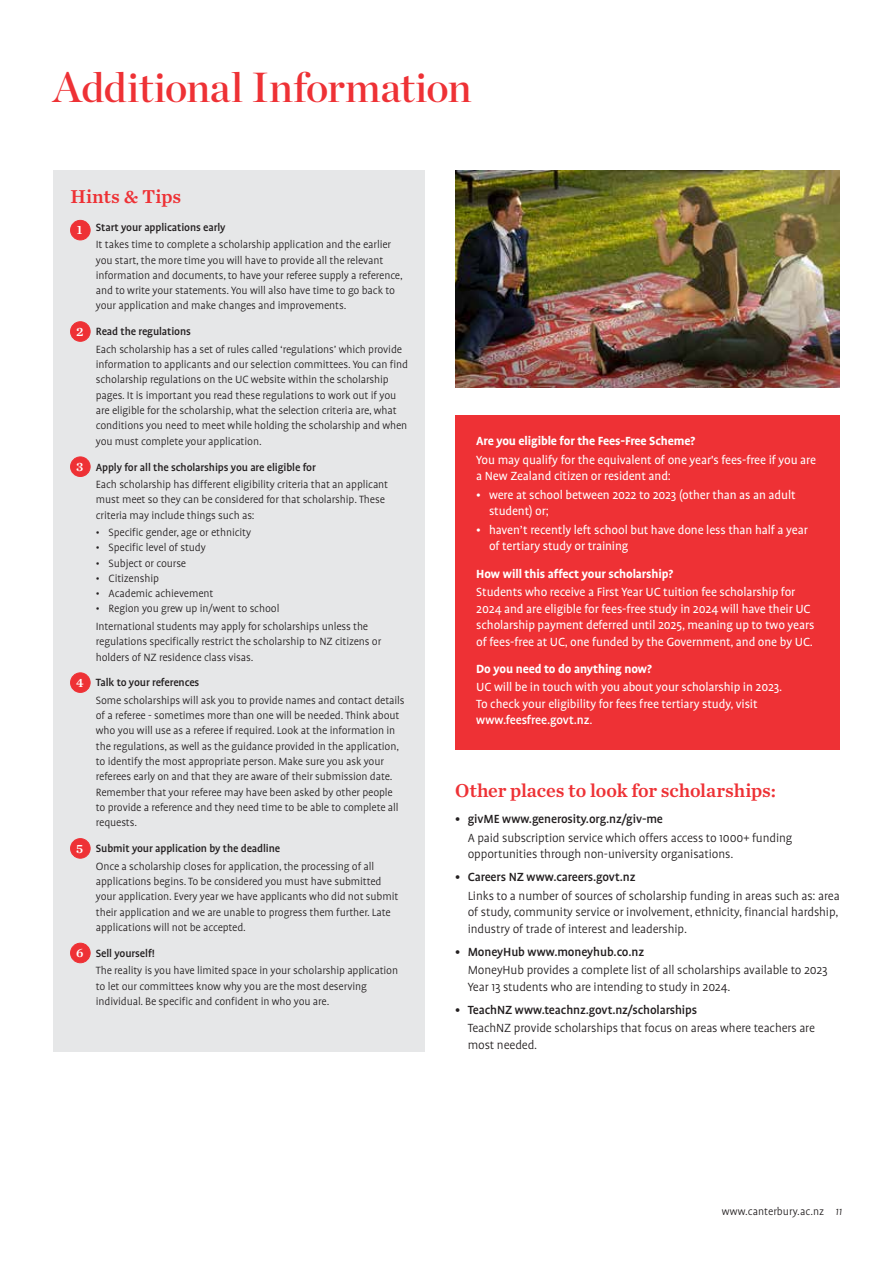
<style>
.page{position:relative;width:893px;height:1263px;background:#fff}
.page>*{position:absolute;margin:0;border:0;box-sizing:border-box;transform-origin:0 0}
.t1{font:42px "Chronicle Display Semi";letter-spacing:-.01em;color:#ee3135}
.t2{font:19.5px "Chronicle Text G2 Semi";letter-spacing:-.005em;color:#ee3135}
.t3{font:13.5px/16.5px "Profile Pro";letter-spacing:-.01em;color:#fff}
.t4{font:300 13.5px/16.5px "Profile Pro";letter-spacing:-.01em;color:#231f20}
.t5{font:500 13.5px "Profile Pro";letter-spacing:-.01em;color:#231f20}
.t6{font:700 13.5px "Profile Pro";letter-spacing:-.01em;color:#fff}
.t7{font:300 12px/15.3px "Profile Pro";letter-spacing:-.01em;color:#231f20}
.s1{font-family:"Chronicle Text G1 Semi";font-weight:400;font-size:12.9px;color:#fff}
.s2{font-weight:500}
.s3{font-style:italic}
</style>
<div class="page">
<div style="left:53px;top:170px;width:372px;height:882px;background:#e6e7e8"></div>
<div style="left:71px;top:220px;width:19px;height:20px;background:#ee3135;border-radius:50%"></div>
<div style="left:70px;top:220px;width:20px;height:20px;border:1px solid #ee3135;border-radius:50%"></div>
<div style="left:71px;top:322px;width:19px;height:19px;background:#ee3135;border-radius:50%"></div>
<div style="left:70px;top:321px;width:20px;height:20px;border:1px solid #ee3135;border-radius:50%"></div>
<div style="left:71px;top:457px;width:19px;height:19px;background:#ee3135;border-radius:50%"></div>
<div style="left:70px;top:457px;width:20px;height:20px;border:1px solid #ee3135;border-radius:50%"></div>
<div style="left:71px;top:673px;width:19px;height:19px;background:#ee3135;border-radius:50%"></div>
<div style="left:70px;top:673px;width:20px;height:20px;border:1px solid #ee3135;border-radius:50%"></div>
<div style="left:71px;top:839px;width:19px;height:19px;background:#ee3135;border-radius:50%"></div>
<div style="left:70px;top:838px;width:20px;height:20px;border:1px solid #ee3135;border-radius:50%"></div>
<div style="left:71px;top:943px;width:19px;height:20px;background:#ee3135;border-radius:50%"></div>
<div style="left:70px;top:943px;width:20px;height:20px;border:1px solid #ee3135;border-radius:50%"></div>
<div style="left:455px;top:415px;width:385px;height:335px;background:#ee3135"></div>
<img style="left:455px;top:170px;width:385px;height:217px">
<h1 class="t1" style="left:53px;top:54px;width:420px">Additional Information</h1>
<h2 class="t2" style="left:70px;top:181px;width:112px">Hints &amp; Tips</h2>
<p class="t7" style="left:96px;top:219px;width:297px;line-height:17.4px;text-indent:-19px"><span class="s1">1</span> <span class="s2">Start your applications early<br></span>It takes time to complete a scholarship application and the earlier</p>
<p class="t7" style="left:96px;top:253px;width:308px">you start, the more time you will have to provide all the relevant information and documents, to have your referee supply a reference, and to write your statements. You will also have time to go back to your application and make changes and improvements.</p>
<p class="t7" style="left:96px;top:323px;width:308px;line-height:17.4px;text-indent:-20px"><span class="s1">2</span> <span class="s2">Read the regulations<br></span>Each scholarship has a set of rules called ‘regulations’ which provide</p>
<p class="t7" style="left:96px;top:357px;width:314px">information to applicants and our selection committees. You can find scholarship regulations on the UC website within the scholarship pages. It is important you read these regulations to work out if you are eligible for the scholarship, what the selection criteria are, what conditions you need to meet while holding the scholarship and when you must complete your application.</p>
<p class="t7" style="left:96px;top:459px;width:294px;line-height:17.4px;text-indent:-20px"><span class="s1">3</span> <span class="s2">Apply for all the scholarships you are eligible for<br></span>Each scholarship has different eligibility criteria that an applicant</p>
<p class="t7" style="left:96px;top:492px;width:291px">must meet so they can be considered for that scholarship. These criteria may include things such as:</p>
<p class="t7" style="left:96px;top:525px;width:157px">• Specific gender, age or ethnicity</p>
<p class="t7" style="left:96px;top:540px;width:111px">• Specific level of study</p>
<p class="t7" style="left:96px;top:556px;width:92px">• Subject or course</p>
<p class="t7" style="left:96px;top:571px;width:65px">• Citizenship</p>
<p class="t7" style="left:96px;top:586px;width:119px">• Academic achievement</p>
<p class="t7" style="left:96px;top:601px;width:274px;line-height:17.4px">• Region you grew up in/went to school<br>International students may apply for scholarships unless the</p>
<p class="t7" style="left:96px;top:634px;width:287px">regulations specifically restrict the scholarship to NZ citizens or holders of NZ residence class visas.</p>
<p class="t7" style="left:96px;top:675px;width:310px;line-height:17.4px;text-indent:-20px"><span class="s1">4</span> <span class="s2">Talk to your references<br></span>Some scholarships will ask you to provide names and contact details</p>
<p class="t7" style="left:96px;top:708px;width:305px">of a referee - sometimes more than one will be needed. Think about who you will use as a referee if required. Look at the information in the regulations, as well as the guidance provided in the application, to identify the most appropriate person. Make sure you ask your referees early on and that they are aware of their submission date.<br>Remember that your referee may have been asked by other people to provide a reference and they need time to be able to complete all requests.</p>
<p class="t7" style="left:96px;top:840px;width:280px;line-height:17.4px;text-indent:-20px"><span class="s1">5</span> <span class="s2">Submit your application by the deadline<br></span>Once a scholarship closes for application, the processing of all</p>
<p class="t7" style="left:96px;top:874px;width:304px">applications begins. To be considered you must have submitted your application. Every year we have applicants who did not submit their application and we are unable to progress them further. Late applications will not be accepted.</p>
<p class="t7" style="left:96px;top:945px;width:304px;line-height:17.4px;text-indent:-20px"><span class="s1">6</span> <span class="s2">Sell yourself!<br></span>The reality is you have limited space in your scholarship application</p>
<p class="t7" style="left:96px;top:979px;width:273px">to let our committees know why you are the most deserving individual. Be specific and confident in who you are.</p>
<p class="t6" style="left:476px;top:433px;width:220px">Are you eligible for the Fees-Free Scheme?</p>
<p class="t3" style="left:476px;top:452px;width:341px">You may qualify for the equivalent of one year's fees-free if you are a New Zealand citizen or resident and:</p>
<p class="t3" style="left:489px;top:487px;width:308px;text-indent:-13px">• were at school between 2022 to 2023 (other than as an adult student) or;</p>
<p class="t3" style="left:489px;top:522px;width:320px;text-indent:-13px">• haven’t recently left school but have done less than half a year of tertiary study or training</p>
<p class="t6" style="left:476px;top:565px;width:198px">How will this affect your scholarship?</p>
<p class="t3" style="left:476px;top:584px;width:340px">Students who receive a First Year UC tuition fee scholarship for 2024 and are eligible for fees-free study in 2024 will have their UC scholarship payment deferred until 2025, meaning up to two years of fees-free at UC, one funded by the Government, and one by UC.</p>
<p class="t6" style="left:476px;top:661px;width:177px">Do you need to do anything now?</p>
<p class="t3" style="left:476px;top:680px;width:308px">UC will be in touch with you about your scholarship in 2023.<br>To check your eligibility for fees free tertiary study, visit <span class="s2">www.feesfree.govt.nz</span>.</p>
<h2 class="t2" style="left:455px;top:775px;width:322px">Other places to look for scholarships:</h2>
<p class="t5" style="left:455px;top:811px;width:209px">• givME www.generosity.org.nz/giv-me</p>
<p class="t4" style="left:468px;top:830px;width:326px">A paid subscription service which offers access to 1000+ funding opportunities through non-university organisations.</p>
<p class="t5" style="left:455px;top:869px;width:182px">• Careers NZ www.careers.govt.nz</p>
<p class="t4" style="left:468px;top:888px;width:374px;text-align:justify">Links to a number of sources of scholarship funding in areas such as: area of study, community service or involvement, ethnicity, financial hardship, industry of trade of interest and leadership.</p>
<p class="t5" style="left:455px;top:944px;width:191px">• MoneyHub www.moneyhub.co.nz</p>
<p class="t4" style="left:468px;top:962px;width:361px">MoneyHub provides a complete list of all scholarships available to 2023<br>Year 13 students who are intending to study in 2024.</p>
<p class="t5" style="left:455px;top:1002px;width:244px">• TeachNZ www.teachnz.govt.nz/scholarships</p>
<p class="t4" style="left:468px;top:1020px;width:349px">TeachNZ provide scholarships that focus on areas where teachers are most needed.</p>
<p class="t7" style="left:722px;top:1204px;width:122px">www.canterbury.ac.nz <span class="s3">11</span></p>
</div>
